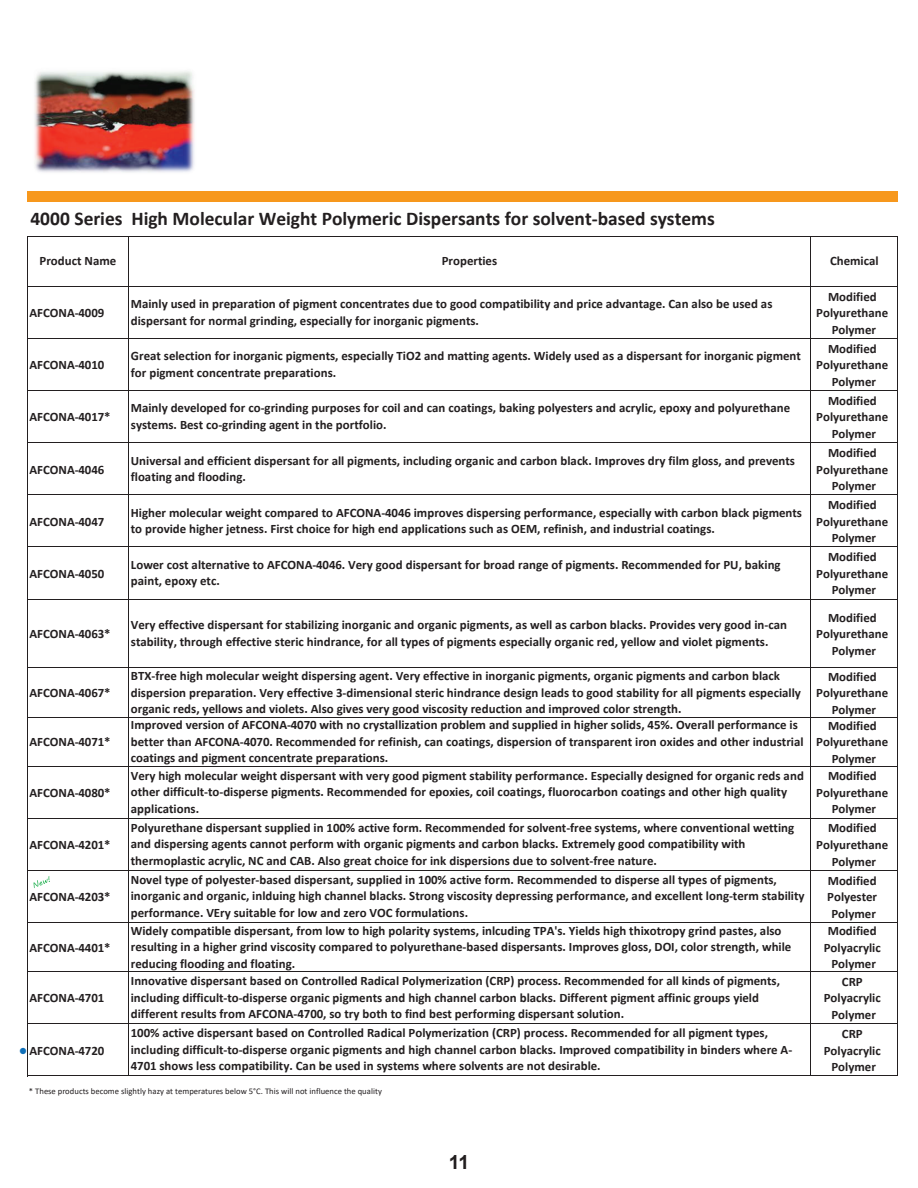
<style>
.page{position:relative;width:918px;height:1188px;background:#fff}
.page>*{position:absolute;margin:0;border:0;box-sizing:border-box;transform-origin:0 0}
.t1{font:700 19.5px "Calibri";color:#231f20}
.t2{font:700 19.5px "Arial";color:#231f20}
.t3{font:700 12.9px/16.5px "Calibri";color:#231f20;text-align:center}
.t4{font:8.7px "Calibri";letter-spacing:.005em;color:#231f20}
.s1{font-weight:400;font-size:14.25px;color:#1070b9}
</style>
<div class="page">
<div style="left:27px;top:191px;width:870px;height:11px;background:#f7981d"></div>
<hr style="left:27px;top:236px;width:1px;height:840px;background:#231f20">
<hr style="left:128px;top:237px;width:1px;height:839px;background:#231f20">
<hr style="left:810px;top:237px;width:1px;height:839px;background:#231f20">
<hr style="left:897px;top:237px;width:1px;height:839px;background:#231f20">
<hr style="left:28px;top:236px;width:869px;height:1px;background:#231f20">
<hr style="left:28px;top:286px;width:869px;height:1px;background:#231f20">
<hr style="left:28px;top:338px;width:869px;height:1px;background:#231f20">
<hr style="left:28px;top:390px;width:869px;height:1px;background:#231f20">
<hr style="left:28px;top:442px;width:869px;height:1px;background:#231f20">
<hr style="left:28px;top:494px;width:869px;height:1px;background:#231f20">
<hr style="left:28px;top:547px;width:869px;height:1px;background:#231f20">
<hr style="left:28px;top:599px;width:869px;height:1px;background:#231f20">
<hr style="left:28px;top:668px;width:869px;height:1px;background:#231f20">
<hr style="left:28px;top:717px;width:869px;height:1px;background:#231f20">
<hr style="left:28px;top:766px;width:869px;height:1px;background:#231f20">
<hr style="left:28px;top:818px;width:869px;height:1px;background:#231f20">
<hr style="left:28px;top:870px;width:869px;height:1px;background:#231f20">
<hr style="left:28px;top:922px;width:869px;height:1px;background:#231f20">
<hr style="left:28px;top:971px;width:869px;height:1px;background:#231f20">
<hr style="left:28px;top:1023px;width:869px;height:1px;background:#231f20">
<hr style="left:28px;top:1075px;width:869px;height:1px;background:#231f20">
<img style="left:34px;top:71px;width:161px;height:102px">
<svg style="left:34px;top:876px;width:16px;height:12px"></svg>
<h1 class="t1" style="left:30px;top:205px;width:686px">4000 Series High Molecular Weight Polymeric Dispersants for solvent-based systems</h1>
<p class="t3" style="left:40px;top:253px;width:78px">Product Name</p>
<p class="t3" style="left:442px;top:253px;width:57px">Properties</p>
<p class="t3" style="left:30px;top:304px;width:76px">AFCONA-4009</p>
<p class="t3" style="left:30px;top:356px;width:76px">AFCONA-4010</p>
<p class="t3" style="left:30px;top:409px;width:83px">AFCONA-4017*</p>
<p class="t3" style="left:30px;top:461px;width:76px">AFCONA-4046</p>
<p class="t3" style="left:30px;top:513px;width:76px">AFCONA-4047</p>
<p class="t3" style="left:30px;top:565px;width:76px">AFCONA-4050</p>
<p class="t3" style="left:30px;top:626px;width:83px">AFCONA-4063*</p>
<p class="t3" style="left:30px;top:684px;width:83px">AFCONA-4067*</p>
<p class="t3" style="left:30px;top:734px;width:83px">AFCONA-4071*</p>
<p class="t3" style="left:30px;top:784px;width:83px">AFCONA-4080*</p>
<p class="t3" style="left:30px;top:836px;width:83px">AFCONA-4201*</p>
<p class="t3" style="left:30px;top:889px;width:83px">AFCONA-4203*</p>
<p class="t3" style="left:30px;top:939px;width:83px">AFCONA-4401*</p>
<p class="t3" style="left:30px;top:990px;width:76px">AFCONA-4701</p>
<p class="t3" style="left:19px;top:1042px;width:87px"><span class="s1">●</span> AFCONA-4720</p>
<p class="t3" style="left:131px;top:295px;width:643px;text-align:left">Mainly used in preparation of pigment concentrates due to good compatibility and price advantage. Can also be used as dispersant for normal grinding, especially for inorganic pigments.</p>
<p class="t3" style="left:131px;top:347px;width:672px;text-align:left">Great selection for inorganic pigments, especially TiO2 and matting agents. Widely used as a dispersant for inorganic pigment for pigment concentrate preparations.</p>
<p class="t3" style="left:131px;top:400px;width:661px;text-align:left">Mainly developed for co-grinding purposes for coil and can coatings, baking polyesters and acrylic, epoxy and polyurethane systems. Best co-grinding agent in the portfolio.</p>
<p class="t3" style="left:131px;top:452px;width:666px;text-align:left">Universal and efficient dispersant for all pigments, including organic and carbon black. Improves dry film gloss, and prevents floating and flooding.</p>
<p class="t3" style="left:131px;top:504px;width:673px;text-align:left">Higher molecular weight compared to AFCONA-4046 improves dispersing performance, especially with carbon black pigments to provide higher jetness. First choice for high end applications such as OEM, refinish, and industrial coatings.</p>
<p class="t3" style="left:131px;top:556px;width:651px;text-align:left">Lower cost alternative to AFCONA-4046. Very good dispersant for broad range of pigments. Recommended for PU, baking paint, epoxy etc.</p>
<p class="t3" style="left:131px;top:617px;width:658px;text-align:left">Very effective dispersant for stabilizing inorganic and organic pigments, as well as carbon blacks. Provides very good in-can stability, through effective steric hindrance, for all types of pigments especially organic red, yellow and violet pigments.</p>
<p class="t3" style="left:131px;top:667px;width:674px;text-align:left">BTX-free high molecular weight dispersing agent. Very effective in inorganic pigments, organic pigments and carbon black dispersion preparation. Very effective 3-dimensional steric hindrance design leads to good stability for all pigments especially organic reds, yellows and violets. Also gives very good viscosity reduction and improved color strength.<br>Improved version of AFCONA-4070 with no crystallization problem and supplied in higher solids, 45%. Overall performance is better than AFCONA-4070. Recommended for refinish, can coatings, dispersion of transparent iron oxides and other industrial coatings and pigment concentrate preparations.</p>
<p class="t3" style="left:131px;top:767px;width:675px;text-align:left">Very high molecular weight dispersant with very good pigment stability performance. Especially designed for organic reds and other difficult-to-disperse pigments. Recommended for epoxies, coil coatings, fluorocarbon coatings and other high quality applications.</p>
<p class="t3" style="left:131px;top:819px;width:665px;text-align:left">Polyurethane dispersant supplied in 100% active form. Recommended for solvent-free systems, where conventional wetting and dispersing agents cannot perform with organic pigments and carbon blacks. Extremely good compatibility with thermoplastic acrylic, NC and CAB. Also great choice for ink dispersions due to solvent-free nature.</p>
<p class="t3" style="left:131px;top:871px;width:675px;text-align:left">Novel type of polyester-based dispersant, supplied in 100% active form. Recommended to disperse all types of pigments, inorganic and organic, inlduing high channel blacks. Strong viscosity depressing performance, and excellent long-term stability performance. VEry suitable for low and zero VOC formulations.</p>
<p class="t3" style="left:131px;top:922px;width:662px;text-align:left">Widely compatible dispersant, from low to high polarity systems, inlcuding TPA's. Yields high thixotropy grind pastes, also resulting in a higher grind viscosity compared to polyurethane-based dispersants. Improves gloss, DOI, color strength, while reducing flooding and floating.</p>
<p class="t3" style="left:131px;top:972px;width:651px;text-align:left">Innovative dispersant based on Controlled Radical Polymerization (CRP) process. Recommended for all kinds of pigments, including difficult-to-disperse organic pigments and high channel carbon blacks. Different pigment affinic groups yield different results from AFCONA-4700, so try both to find best performing dispersant solution.</p>
<p class="t3" style="left:131px;top:1025px;width:663px;text-align:left">100% active dispersant based on Controlled Radical Polymerization (CRP) process. Recommended for all pigment types, including difficult-to-disperse organic pigments and high channel carbon blacks. Improved compatibility in binders where A-<br>4701 shows less compatibility. Can be used in systems where solvents are not desirable.</p>
<p class="t4" style="left:29px;top:1085px;width:355px">* These products become slightly hazy at temperatures below 5°C. This will not influence the quality</p>
<p class="t3" style="left:830px;top:252px;width:50px">Chemical</p>
<p class="t3" style="left:816px;top:288px;width:74px">Modified<br>Polyurethane<br>Polymer</p>
<p class="t3" style="left:816px;top:340px;width:74px">Modified<br>Polyurethane<br>Polymer</p>
<p class="t3" style="left:816px;top:392px;width:74px">Modified<br>Polyurethane<br>Polymer</p>
<p class="t3" style="left:816px;top:444px;width:74px">Modified<br>Polyurethane<br>Polymer</p>
<p class="t3" style="left:816px;top:496px;width:74px">Modified<br>Polyurethane<br>Polymer</p>
<p class="t3" style="left:816px;top:549px;width:74px">Modified<br>Polyurethane<br>Polymer</p>
<p class="t3" style="left:816px;top:609px;width:74px">Modified<br>Polyurethane<br>Polymer</p>
<p class="t3" style="left:816px;top:668px;width:74px">Modified<br>Polyurethane<br>Polymer</p>
<p class="t3" style="left:816px;top:717px;width:74px">Modified<br>Polyurethane<br>Polymer</p>
<p class="t3" style="left:816px;top:768px;width:74px">Modified<br>Polyurethane<br>Polymer</p>
<p class="t3" style="left:816px;top:820px;width:74px">Modified<br>Polyurethane<br>Polymer</p>
<p class="t3" style="left:827px;top:872px;width:51px">Modified<br>Polyester<br>Polymer</p>
<p class="t3" style="left:824px;top:923px;width:58px">Modified<br>Polyacrylic<br>Polymer</p>
<p class="t3" style="left:824px;top:973px;width:58px">CRP<br>Polyacrylic<br>Polymer</p>
<p class="t3" style="left:824px;top:1025px;width:58px">CRP<br>Polyacrylic<br>Polymer</p>
<h1 class="t2" style="left:449px;top:1151px;width:22px">11</h1>
</div>
